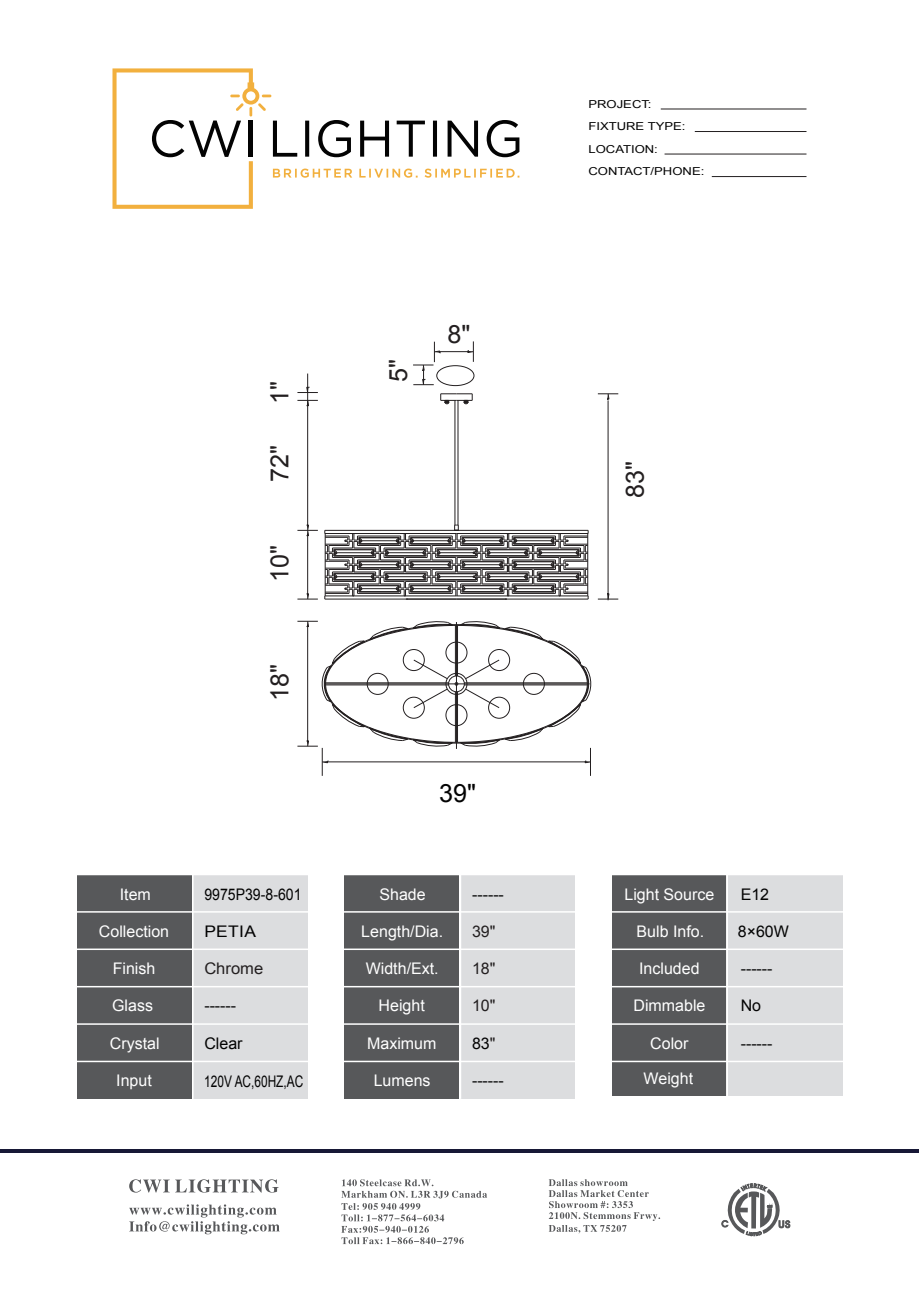
<style>
.page{position:relative;width:919px;height:1289px;background:#fff}
.page>*{position:absolute;margin:0;border:0;box-sizing:border-box;transform-origin:0 0}
.t1{font:25.2px "Arial";color:#231f20}
.t2{font:25.2px "Arial";color:#030303}
.t3{font:16.05px "Arial";color:#fff}
.t4{font:16.05px "Arial";color:#030303}
.t5{font:16.05px "Arial";color:#030303;scale:.74 1}
.t6{font:16.05px "Arial";color:#030303;scale:.88 1}
.t7{font:16.05px "Arial";color:#231f20}
.t8{font:16.05px "Arial";color:#231f20;scale:1.04 1}
.t9{font:16.05px "Arial";color:#030303;scale:1.09 1}
.t10{font:10.95px/22.4px "Arial";color:#030303;scale:1.19 1}
.s1{color:#231f20}
</style>
<div class="page">
<hr style="left:0;top:1149px;width:918px;height:4px;background:#171836">
<svg style="left:721px;top:1183px;width:69px;height:53px"></svg>
<svg style="left:341px;top:1179px;width:146px;height:65px"></svg>
<svg style="left:548px;top:1179px;width:112px;height:54px"></svg>
<svg style="left:129px;top:1179px;width:150px;height:13px"></svg>
<svg style="left:129px;top:1204px;width:151px;height:30px"></svg>
<div style="left:612px;top:874px;width:114px;height:221px;background:#57585a"></div>
<div style="left:77px;top:874px;width:114px;height:224px;background:#57585a"></div>
<div style="left:344px;top:874px;width:115px;height:224px;background:#57585a"></div>
<div style="left:728px;top:874px;width:115px;height:221px;background:#dcdddf"></div>
<div style="left:193px;top:874px;width:115px;height:224px;background:#dcdddf"></div>
<div style="left:460px;top:874px;width:115px;height:224px;background:#dcdddf"></div>
<hr style="left:76px;top:873px;width:767px;height:2px;background:#fff">
<hr style="left:76px;top:911px;width:767px;height:1px;background:#fff">
<hr style="left:76px;top:948px;width:767px;height:2px;background:#fff">
<hr style="left:76px;top:985px;width:767px;height:2px;background:#fff">
<hr style="left:76px;top:1023px;width:767px;height:1px;background:#fff">
<hr style="left:76px;top:1060px;width:767px;height:2px;background:#fff">
<hr style="left:459px;top:858px;width:2px;height:240px;background:#fff">
<hr style="left:457px;top:400px;width:1px;height:125px;background:#231f20">
<hr style="left:454px;top:400px;width:1px;height:125px;background:#231f20">
<hr style="left:307px;top:373px;width:1px;height:152px;background:#231f20">
<svg style="left:297px;top:399px;width:21px;height:7px"></svg>
<svg style="left:297px;top:386px;width:21px;height:7px"></svg>
<hr style="left:439px;top:351px;width:30px;height:1px;background:#231f20">
<svg style="left:413px;top:342px;width:27px;height:43px"></svg>
<svg style="left:467px;top:341px;width:7px;height:21px"></svg>
<hr style="left:307px;top:535px;width:1px;height:59px;background:#231f20">
<svg style="left:297px;top:524px;width:21px;height:12px"></svg>
<svg style="left:297px;top:593px;width:21px;height:7px"></svg>
<svg style="left:324px;top:524px;width:264px;height:75px"></svg>
<svg style="left:297px;top:620px;width:295px;height:155px"></svg>
<svg style="left:440px;top:393px;width:33px;height:11px"></svg>
<hr style="left:607px;top:400px;width:1px;height:200px;background:#231f20">
<svg style="left:597px;top:593px;width:21px;height:7px"></svg>
<svg style="left:597px;top:393px;width:21px;height:7px"></svg>
<div style="left:436px;top:365px;width:38px;height:21px;border:1px solid #231f20;border-radius:50%"></div>
<hr style="left:660px;top:109px;width:146px;height:1px;background:#231f20">
<hr style="left:694px;top:131px;width:112px;height:1px;background:#231f20">
<hr style="left:664px;top:154px;width:142px;height:1px;background:#231f20">
<hr style="left:711px;top:176px;width:95px;height:1px;background:#231f20">
<svg style="left:112px;top:68px;width:407px;height:141px"></svg>
<p class="t10" style="left:588px;top:93px;width:99px">PROJECT:<br>FIXTURE TYPE:<br>LOCATION:<br>CONTACT/PHONE:</p>
<p class="t3" style="left:120px;top:884px;width:33px">Item</p>
<p class="t3" style="left:99px;top:921px;width:72px">Collection</p>
<p class="t3" style="left:113px;top:958px;width:44px">Finish</p>
<p class="t3" style="left:112px;top:995px;width:42px">Glass</p>
<p class="t3" style="left:110px;top:1032px;width:51px">Crystal</p>
<p class="t3" style="left:116px;top:1069px;width:37px">Input</p>
<h1 class="t1" style="left:263px;top:404px;width:24px;rotate:-90deg">1"</h1>
<h1 class="t1" style="left:263px;top:482px;width:38px;rotate:-90deg">72"</h1>
<h1 class="t1" style="left:263px;top:581px;width:38px;rotate:-90deg">10"</h1>
<h1 class="t1" style="left:263px;top:700px;width:38px;rotate:-90deg">18"</h1>
<h1 class="t1" style="left:381px;top:382px;width:24px;rotate:-90deg">5"</h1>
<h1 class="t1" style="left:447px;top:317px;width:24px">8"</h1>
<h1 class="t1" style="left:618px;top:498px;width:38px;rotate:-90deg">83"</h1>
<h1 class="t2" style="left:439px;top:776px;width:38px">39"</h1>
<p class="t3" style="left:379px;top:884px;width:48px">Shade</p>
<p class="t3" style="left:361px;top:921px;width:83px">Length/Dia.</p>
<p class="t3" style="left:366px;top:958px;width:74px">Width/Ext.</p>
<p class="t3" style="left:378px;top:995px;width:48px">Height</p>
<p class="t3" style="left:367px;top:1032px;width:71px">Maximum</p>
<p class="t3" style="left:624px;top:884px;width:91px">Light Source</p>
<p class="t3" style="left:636px;top:921px;width:69px">Bulb Info.</p>
<p class="t3" style="left:639px;top:958px;width:62px">Included</p>
<p class="t3" style="left:633px;top:995px;width:73px">Dimmable</p>
<p class="t3" style="left:650px;top:1032px;width:40px">Color</p>
<p class="t6" style="left:204px;top:884px;width:112px">9975P39-8-601</p>
<p class="t4" style="left:472px;top:884px;width:33px">------</p>
<p class="t7" style="left:472px;top:921px;width:25px">39"</p>
<p class="t9" style="left:204px;top:921px;width:49px">PETIA</p>
<p class="t8" style="left:204px;top:958px;width:58px">Chrome</p>
<p class="t7" style="left:472px;top:958px;width:25px">18"</p>
<p class="t7" style="left:472px;top:995px;width:25px">10"</p>
<p class="t4" style="left:472px;top:1032px;width:25px">83<span class="s1">"</span></p>
<p class="t4" style="left:472px;top:1069px;width:33px">------</p>
<p class="t4" style="left:204px;top:995px;width:33px">------</p>
<p class="t4" style="left:204px;top:1032px;width:40px">Clear</p>
<p class="t5" style="left:204px;top:1071px;width:135px">120V AC,60HZ,AC</p>
<p class="t3" style="left:373px;top:1069px;width:58px">Lumens</p>
<p class="t3" style="left:643px;top:1068px;width:51px">Weight</p>
<p class="t4" style="left:740px;top:884px;width:30px">E12</p>
<p class="t4" style="left:737px;top:921px;width:53px">8×60W</p>
<p class="t4" style="left:740px;top:958px;width:33px">------</p>
<p class="t4" style="left:740px;top:995px;width:22px">No</p>
<p class="t4" style="left:740px;top:1032px;width:33px">------</p>
</div>
